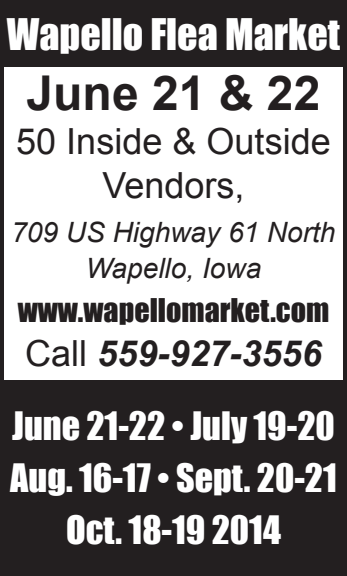
<style>
.page{position:relative;width:347px;height:576px;background:#fff}
.page>*{position:absolute;margin:0;border:0;box-sizing:border-box;transform-origin:0 0}
.t1{font:700 48px "Arial";color:#231f20}
.t2{font:40px "Impact";color:#fff}
.t3{font:36px/52px "Impact";color:#fff;text-align:center}
.t4{font:36px/44px "Arial";color:#231f20;text-align:center}
.t5{font:italic 700 36px "Arial";color:#231f20}
.t6{font:30px "Impact";color:#231f20}
.t7{font:italic 28px/36px "Arial";color:#231f20;text-align:center}
.s1{font-weight:400;font-style:normal}
</style>
<div class="page">
<div style="left:0;top:0;width:346px;height:576px;border:4px solid #231f20"></div>
<div style="left:0;top:3px;width:346px;height:63px;background:#231f20"></div>
<div style="left:4px;top:380px;width:338px;height:196px;background:#231f20"></div>
<p class="t2" style="left:7px;top:4px;width:334px">Wapello Flea Market</p>
<h1 class="t1" style="left:27px;top:62px;width:295px">June 21 &amp; 22</h1>
<p class="t4" style="left:16px;top:120px;width:316px">50 Inside &amp; Outside<br>Vendors,</p>
<p class="t7" style="left:11px;top:215px;width:325px">709 US Highway 61 North<br>Wapello, Iowa</p>
<p class="t6" style="left:18px;top:287px;width:313px">www.wapellomarket.com</p>
<p class="t5" style="left:25px;top:330px;width:298px"><span class="s1">Call</span> 559-927-3556</p>
<p class="t3" style="left:10px;top:399px;width:328px">June 21-22 • July 19-20<br>Aug. 16-17 • Sept. 20-21<br>Oct. 18-19 2014</p>
</div>
